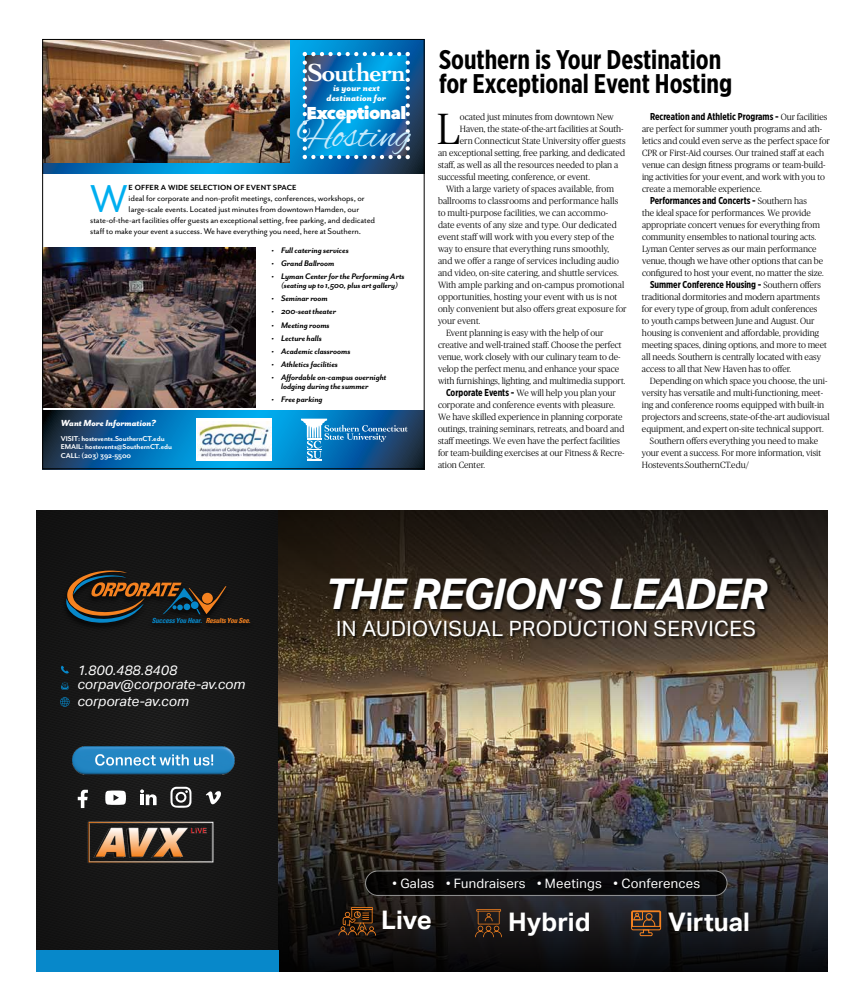
<style>
.page{position:relative;width:864px;height:1008px;background:#fff}
.page>*{position:absolute;margin:0;border:0;box-sizing:border-box;transform-origin:0 0}
.t1{font:44.8px "Mr Eaves San OT";color:#00aeef}
.t2{font:300 43.6px "Publico Headline";color:#000}
.t3{font:italic 700 42.3px "Aktiv Grotesk";letter-spacing:-.03em;color:#fff}
.t4{font:40.3px "Alex Brush";color:#c7eafb}
.t5{font:700 27px/24px "Gotham X Narrow";color:#000}
.t6{font:700 25.9px "Cochin LT Std";letter-spacing:-.03em;color:#fff}
.t7{font:700 25.6px "Aktiv Grotesk";color:#fff}
.t8{font:21.1px "Aktiv Grotesk";letter-spacing:.02em;color:#fff}
.t9{font:800 17.1px "Avenir Next";letter-spacing:-.03em;color:#fff}
.t10{font:italic 13.6px/14.1px "Aktiv Grotesk";color:#fff}
.t11{font:13px "Aktiv Grotesk";letter-spacing:.02em;color:#fff}
.t12{font:italic 800 10.6px/10.3px "Mr Eaves San OT";color:#fff;text-align:center}
.t13{font:italic 800 10.1px "Mr Eaves San OT";letter-spacing:-.01em;color:#fff}
.t14{font:700 10px "Gotham X Narrow";color:#000}
.t15{font:9.6px "Mr Eaves San OT";letter-spacing:-.01em;color:#000}
.t16{font:italic 700 9.3px/9.4px "Mr Eaves San OT";letter-spacing:-.01em;color:#000}
.t17{font:300 9px/12px "Publico Headline";color:#000}
.t18{font:italic 700 9px "Mr Eaves San OT";letter-spacing:-.01em;color:#000}
.t19{font:700 8.6px "Mr Eaves San OT";letter-spacing:.02em;color:#000}
.t20{font:700 8.1px/8.4px "Mr Eaves San OT";letter-spacing:-.01em;color:#fff}
.t21{font:italic 700 condensed 7px "Univers";letter-spacing:-.025em;color:#0788ca}
.s1{font-family:"Publico Headline";font-weight:300;font-size:9px}
.s2{font-family:"Gotham X Narrow";font-weight:700;font-size:10px}
.s3{color:#f58220}
.s4{font-weight:300}
</style>
<div class="page">
<svg style="left:44px;top:41px;width:378px;height:133px;background:#0773b0"></svg>
<img style="left:44px;top:41px;width:246px;height:122px">
<svg style="left:44px;top:411px;width:378px;height:56px;background:#0a68a0"></svg>
<svg style="left:301px;top:419px;width:107px;height:42px;background:#2f77ad"></svg>
<div style="left:196px;top:419px;width:76px;height:42px;background:#fff"></div>
<img style="left:197px;top:421px;width:74px;height:36px">
<img style="left:44px;top:247px;width:211px;height:161px">
<svg style="left:303px;top:52px;width:107px;height:107px;background:#1688c6"></svg>
<img style="left:278px;top:510px;width:550px;height:462px">
<img style="left:323px;top:571px;width:450px;height:79px">
<img style="left:335px;top:618px;width:426px;height:40px">
<div style="left:366px;top:871px;width:361px;height:24px;background:#09090b;border-radius:12px"></div>
<div style="left:365px;top:871px;width:362px;height:25px;border:1px solid #b2b3b3;border-radius:12px"></div>
<svg style="left:36px;top:510px;width:242px;height:462px;background:#1f272a"></svg>
<hr style="left:351px;top:907px;width:22px;height:3px;background:#f58220">
<svg style="left:338px;top:908px;width:38px;height:28px"></svg>
<svg style="left:631px;top:910px;width:30px;height:45px"></svg>
<svg style="left:475px;top:909px;width:27px;height:28px"></svg>
<h3 class="t6" style="left:307px;top:57px;width:100px">Southern</h3>
<p class="t12" style="left:327px;top:83px;width:61px">is your next destination for</p>
<h3 class="t9" style="left:307px;top:102px;width:101px">Exceptional</h3>
<h3 class="t4" style="left:297px;top:113px;width:116px">Hosting</h3>
<h1 class="t1" style="left:90px;top:174px;width:39px">W</h1>
<p class="t19" style="left:129px;top:183px;width:169px">E OFFER A WIDE SELECTION OF EVENT SPACE</p>
<p class="t15" style="left:129px;top:193px;width:238px">ideal for corporate and non-profit meetings, conferences, workshops, or</p>
<p class="t15" style="left:129px;top:204px;width:232px">large-scale events. Located just minutes from downtown Hamden, our</p>
<p class="t15" style="left:90px;top:215px;width:286px">state-of-the-art facilities offer guests an exceptional setting, free parking, and dedicated</p>
<p class="t15" style="left:90px;top:225px;width:272px">staff to make your event a success. We have everything you need, here at Southern.</p>
<p class="t13" style="left:61px;top:418px;width:97px">Want More Information?</p>
<p class="t20" style="left:61px;top:434px;width:113px">VISIT: hostevents.SouthernCT.edu<br>EMAIL: hostevents@SouthernCT.edu<br>CALL: (203) 392-5500</p>
<p class="t16" style="left:272px;top:245px;width:79px">• Full catering services</p>
<p class="t16" style="left:272px;top:258px;width:64px">• Grand Ballroom</p>
<p class="t16" style="left:272px;top:271px;width:135px">• Lyman Center for the Performing Arts</p>
<p class="t18" style="left:281px;top:281px;width:119px">(seating up to 1,500, plus art gallery)</p>
<p class="t16" style="left:272px;top:294px;width:58px">• Seminar room</p>
<p class="t16" style="left:272px;top:307px;width:66px">• 200-seat theater</p>
<p class="t16" style="left:272px;top:320px;width:60px">• Meeting rooms</p>
<p class="t16" style="left:272px;top:333px;width:52px">• Lecture halls</p>
<p class="t16" style="left:272px;top:346px;width:80px">• Academic classrooms</p>
<p class="t16" style="left:272px;top:359px;width:68px">• Athletics facilities</p>
<p class="t16" style="left:281px;top:373px;width:107px;text-indent:-10px">• Affordable on-campus overnight lodging during the summer</p>
<p class="t16" style="left:272px;top:395px;width:53px">• Free parking</p>
<h3 class="t5" style="left:439px;top:47px;width:295px">Southern is Your Destination for Exceptional Event Hosting</h3>
<h2 class="t2" style="left:437px;top:99px;width:25px">L</h2>
<p class="t17" style="left:460px;top:110px;width:155px">ocated just minutes from downtown New</p>
<p class="t14" style="left:650px;top:110px;width:179px">Recreation and Athletic Programs - <span class="s1">Our facilities</span></p>
<p class="t17" style="left:642px;top:122px;width:190px">are perfect for summer youth programs and ath&shy;letics and could even serve as the perfect space for CPR or First-Aid courses. Our trained staff at each venue can design fitness programs or team-build&shy;ing activities for your event, and work with you to create a memorable experience.</p>
<p class="t14" style="left:650px;top:194px;width:159px">Performances and Concerts - <span class="s1">Southern has</span></p>
<p class="t17" style="left:642px;top:206px;width:183px">the ideal space for performances. We provide appropriate concert venues for everything from community ensembles to national touring acts.<br>Lyman Center serves as our main performance venue, though we have other options that can be configured to host your event, no matter the size.</p>
<p class="t14" style="left:650px;top:278px;width:173px">Summer Conference Housing - <span class="s1">Southern offers</span></p>
<p class="t17" style="left:642px;top:290px;width:186px">traditional dormitories and modern apartments for every type of group, from adult conferences to youth camps between June and August. Our housing is convenient and affordable, providing meeting spaces, dining options, and more to meet all needs. Southern is centrally located with easy access to all that New Haven has to offer.</p>
<p class="t17" style="left:650px;top:374px;width:179px">Depending on which space you choose, the uni-</p>
<p class="t17" style="left:642px;top:386px;width:183px">versity has versatile and multi-functioning, meet-</p>
<p class="t17" style="left:642px;top:398px;width:184px">ing and conference rooms equipped with built-in</p>
<p class="t17" style="left:642px;top:410px;width:189px">projectors and screens, state-of-the-art audiovisual</p>
<p class="t17" style="left:642px;top:422px;width:183px">equipment, and expert on-site technical support.</p>
<p class="t17" style="left:650px;top:434px;width:170px">Southern offers everything you need to make</p>
<p class="t17" style="left:642px;top:446px;width:181px">your event a success. For more information, visit</p>
<p class="t17" style="left:642px;top:458px;width:109px">Hostevents.SouthernCT.edu/</p>
<p class="t17" style="left:460px;top:122px;width:165px">Haven, the state-of-the-art facilities at South-</p>
<p class="t17" style="left:460px;top:134px;width:167px">ern Connecticut State University offer guests</p>
<p class="t17" style="left:438px;top:146px;width:189px">an exceptional setting, free parking, and dedicated</p>
<p class="t17" style="left:438px;top:158px;width:182px">staff, as well as all the resources needed to plan a</p>
<p class="t17" style="left:438px;top:170px;width:153px">successful meeting, conference, or event.</p>
<p class="t17" style="left:446px;top:182px;width:170px">With a large variety of spaces available, from</p>
<p class="t17" style="left:438px;top:194px;width:182px">ballrooms to classrooms and performance halls</p>
<p class="t17" style="left:438px;top:206px;width:172px">to multi-purpose facilities, we can accommo-</p>
<p class="t17" style="left:438px;top:218px;width:180px">date events of any size and type. Our dedicated</p>
<p class="t17" style="left:438px;top:230px;width:178px">event staff will work with you every step of the</p>
<p class="t17" style="left:438px;top:242px;width:173px">way to ensure that everything runs smoothly,</p>
<p class="t17" style="left:438px;top:254px;width:182px">and we offer a range of services including audio</p>
<p class="t17" style="left:438px;top:266px;width:182px">and video, on-site catering, and shuttle services.</p>
<p class="t17" style="left:438px;top:278px;width:188px">With ample parking and on-campus promotional</p>
<p class="t17" style="left:438px;top:290px;width:181px">opportunities, hosting your event with us is not</p>
<p class="t17" style="left:438px;top:302px;width:190px">only convenient but also offers great exposure for</p>
<p class="t17" style="left:438px;top:314px;width:44px">your event.</p>
<p class="t17" style="left:446px;top:326px;width:159px">Event planning is easy with the help of our</p>
<p class="t17" style="left:438px;top:338px;width:185px">creative and well-trained staff. Choose the perfect</p>
<p class="t17" style="left:438px;top:350px;width:184px">venue, work closely with our culinary team to de-</p>
<p class="t17" style="left:438px;top:362px;width:183px">velop the perfect menu, and enhance your space</p>
<p class="t17" style="left:438px;top:374px;width:189px">with furnishings, lighting, and multimedia support.</p>
<p class="t17" style="left:446px;top:386px;width:171px"><span class="s2">Corporate Events -</span> We will help you plan your</p>
<p class="t17" style="left:438px;top:398px;width:179px">corporate and conference events with pleasure.</p>
<p class="t17" style="left:438px;top:410px;width:186px">We have skilled experience in planning corporate</p>
<p class="t17" style="left:438px;top:422px;width:188px">outings, training seminars, retreats, and board and</p>
<p class="t17" style="left:438px;top:434px;width:184px">staff meetings. We even have the perfect facilities</p>
<p class="t17" style="left:438px;top:446px;width:188px">for team-building exercises at our Fitness &amp; Recre-</p>
<p class="t17" style="left:438px;top:458px;width:48px">ation Center.</p>
<p class="t21" style="left:152px;top:616px;width:100px">Success You Hear. <span class="s3">Results You See.</span></p>
<h3 class="t10" style="left:77px;top:663px;width:169px">1.800.488.8408 corpav@corporate-av.com</h3>
<h3 class="t10" style="left:77px;top:694px;width:113px">corporate-av.com</h3>
<h3 class="t3" style="left:325px;top:570px;width:443px">THE REGION’S LEADER</h3>
<h3 class="t8" style="left:336px;top:617px;width:421px">IN AUDIOVISUAL PRODUCTION SERVICES</h3>
<h3 class="t11" style="left:393px;top:876px;width:309px"><span class="s4">•</span> Galas <span class="s4">•</span> Fundraisers <span class="s4">•</span> Meetings <span class="s4">•</span> Conferences</h3>
<h3 class="t7" style="left:381px;top:906px;width:52px">Live</h3>
<h3 class="t7" style="left:508px;top:907px;width:84px">Hybrid</h3>
<h3 class="t7" style="left:668px;top:907px;width:83px">Virtual</h3>
</div>
